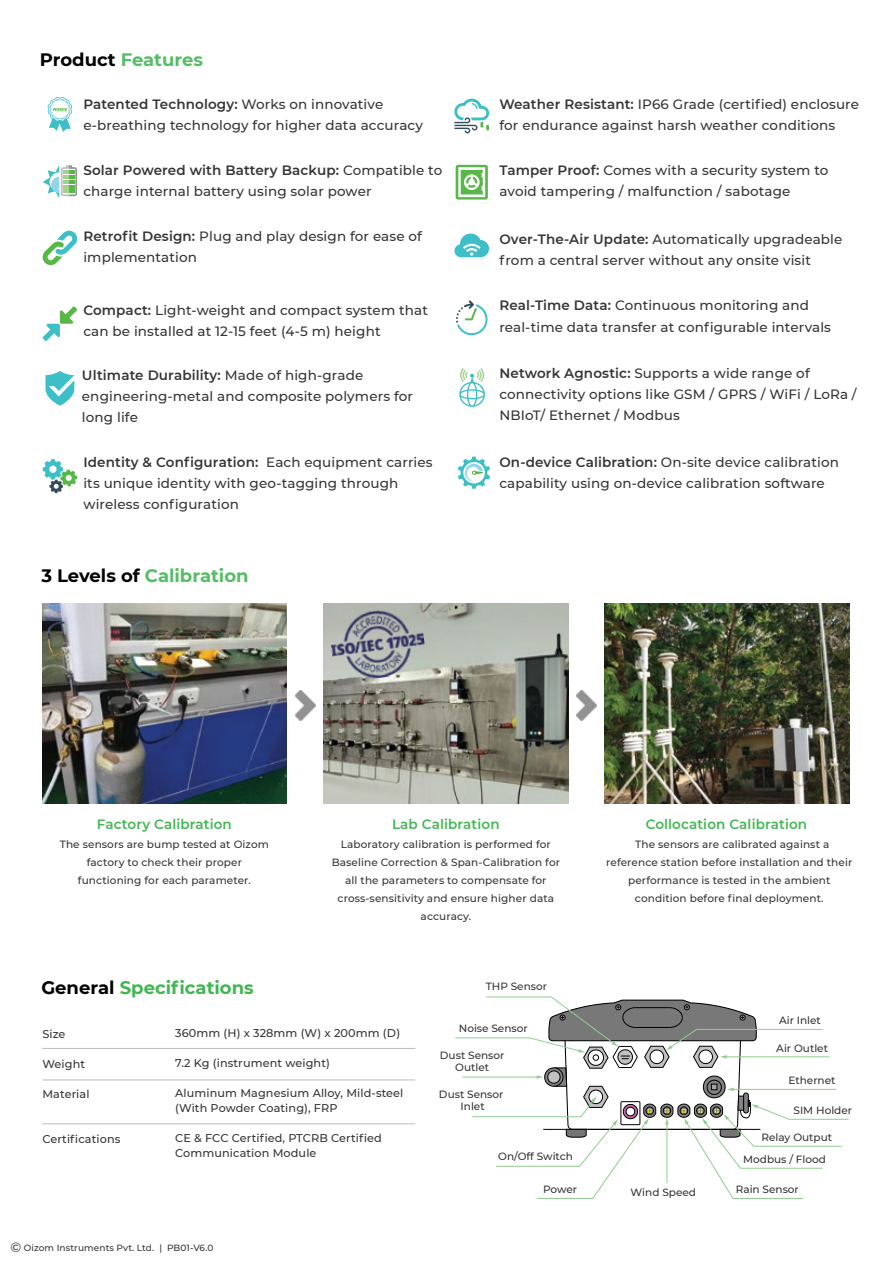
<style>
.page{position:relative;width:893px;height:1263px;background:#fff}
.page>*{position:absolute;margin:0;border:0;box-sizing:border-box;transform-origin:0 0}
.t1{font:700 18px "Montserrat";color:rgb(65 182 83/.9)}
.t2{font:700 18px "Montserrat";color:#41b653}
.t3{font:500 13.5px/21px "Montserrat";letter-spacing:.01em;color:#353535}
.t4{font:600 13.5px "Montserrat";letter-spacing:.01em;color:#42b652}
.t5{font:500 11.25px/15px "Montserrat";letter-spacing:.01em;color:#353535}
.t6{font:500 10.5px/18px "Montserrat";letter-spacing:.01em;color:#353535;text-align:center}
.t7{font:500 9px "Montserrat";letter-spacing:.01em;color:#353535}
.s1{color:#000}
.s2{font-weight:600}
.s3{font-size:13.5px}
</style>
<div class="page">
<svg style="left:454px;top:98px;width:35px;height:35px"></svg>
<svg style="left:456px;top:300px;width:32px;height:35px"></svg>
<svg style="left:459px;top:368px;width:26px;height:39px"></svg>
<svg style="left:456px;top:165px;width:32px;height:35px"></svg>
<svg style="left:454px;top:233px;width:35px;height:24px"></svg>
<svg style="left:47px;top:97px;width:25px;height:35px"></svg>
<svg style="left:42px;top:306px;width:35px;height:35px"></svg>
<svg style="left:42px;top:231px;width:35px;height:34px"></svg>
<svg style="left:43px;top:165px;width:34px;height:33px"></svg>
<svg style="left:45px;top:371px;width:29px;height:35px"></svg>
<svg style="left:43px;top:459px;width:34px;height:34px"></svg>
<img style="left:42px;top:603px;width:245px;height:200px">
<img style="left:323px;top:603px;width:245px;height:200px">
<img style="left:605px;top:603px;width:245px;height:200px">
<hr style="left:42px;top:1048px;width:373px;height:1px;background:#bebbbb">
<hr style="left:42px;top:1079px;width:373px;height:1px;background:#bebbbb">
<hr style="left:42px;top:1123px;width:373px;height:1px;background:#bebbbb">
<img style="left:296px;top:690px;width:20px;height:30px">
<img style="left:576px;top:690px;width:20px;height:30px">
<hr style="left:789px;top:1119px;width:60px;height:1px;background:#91cd91">
<hr style="left:463px;top:1077px;width:75px;height:1px;background:#91cd91">
<hr style="left:455px;top:1037px;width:75px;height:1px;background:#91cd91">
<svg style="left:472px;top:996px;width:370px;height:203px"></svg>
<svg style="left:458px;top:457px;width:32px;height:32px"></svg>
<img style="left:327px;top:605px;width:101px;height:78px">
<h1 class="t1" style="left:40px;top:47px;width:165px"><span class="s1">Product</span> Features</h1>
<p class="t3" style="left:83px;top:93px;width:341px"><span class="s2">Patented Technology:</span> Works on innovative e-breathing technology for higher data accuracy</p>
<p class="t3" style="left:83px;top:159px;width:360px"><span class="s2">Solar Powered with Battery Backup:</span> Compatible to charge internal battery using solar power</p>
<p class="t3" style="left:83px;top:226px;width:340px"><span class="s2">Retrofit Design:</span> Plug and play design for ease of implementation</p>
<p class="t3" style="left:83px;top:299px;width:346px"><span class="s2">Compact:</span> Light-weight and compact system that can be installed at 12-15 feet (4-5 m) height</p>
<p class="t3" style="left:82px;top:364px;width:333px"><span class="s2">Ultimate Durability:</span> Made of high-grade engineering-metal and composite polymers for long life</p>
<p class="t3" style="left:83px;top:451px;width:351px"><span class="s2">Identity &amp; Configuration:</span> Each equipment carries its unique identity with geo-tagging through wireless configuration</p>
<h1 class="t1" style="left:41px;top:563px;width:209px"><span class="s1">3 Levels of</span> Calibration</h1>
<p class="t3" style="left:499px;top:93px;width:361px"><span class="s2">Weather Resistant:</span> IP66 Grade (certified) enclosure for endurance against harsh weather conditions</p>
<p class="t3" style="left:499px;top:159px;width:330px"><span class="s2">Tamper Proof:</span> Comes with a security system to avoid tampering / malfunction / sabotage</p>
<p class="t3" style="left:499px;top:228px;width:344px"><span class="s2">Over-The-Air Update:</span> Automatically upgradeable from a central server without any onsite visit</p>
<p class="t3" style="left:499px;top:295px;width:333px"><span class="s2">Real-Time Data:</span> Continuous monitoring and real-time data transfer at configurable intervals</p>
<p class="t3" style="left:499px;top:362px;width:359px"><span class="s2">Network Agnostic:</span> Supports a wide range of connectivity options like GSM / GPRS / WiFi / LoRa /<br>NBIoT/ Ethernet / Modbus</p>
<p class="t3" style="left:499px;top:451px;width:341px"><span class="s2">On-device Calibration:</span> On-site device calibration capability using on-device calibration software</p>
<p class="t4" style="left:97px;top:815px;width:136px">Factory Calibration</p>
<p class="t4" style="left:392px;top:815px;width:109px">Lab Calibration</p>
<p class="t4" style="left:646px;top:815px;width:163px">Collocation Calibration</p>
<p class="t6" style="left:60px;top:835px;width:211px">The sensors are bump tested at Oizom factory to check their proper functioning for each parameter.</p>
<p class="t6" style="left:332px;top:835px;width:230px">Laboratory calibration is performed for Baseline Correction &amp; Span-Calibration for all the parameters to compensate for cross-sensitivity and ensure higher data accuracy.</p>
<p class="t6" style="left:606px;top:835px;width:248px">The sensors are calibrated against a reference station before installation and their performance is tested in the ambient condition before final deployment.</p>
<h1 class="t2" style="left:41px;top:974px;width:214px"><span class="s1">General</span> Specifications</h1>
<p class="t5" style="left:42px;top:1026px;width:25px">Size</p>
<p class="t5" style="left:42px;top:1056px;width:44px">Weight</p>
<p class="t5" style="left:42px;top:1086px;width:49px">Material</p>
<p class="t5" style="left:42px;top:1131px;width:80px">Certifications</p>
<p class="t5" style="left:175px;top:1025px;width:227px">360mm (H) x 328mm (W) x 200mm (D)</p>
<p class="t5" style="left:175px;top:1055px;width:156px">7.2 Kg (instrument weight)</p>
<p class="t5" style="left:175px;top:1085px;width:230px">Aluminum Magnesium Alloy, Mild-steel (With Powder Coating), FRP</p>
<p class="t5" style="left:175px;top:1130px;width:208px">CE &amp; FCC Certified, PTCRB Certified<br>Communication Module</p>
<p class="t7" style="left:10px;top:1241px;width:205px"><span class="s3">©</span> Oizom Instruments Pvt. Ltd. | PB01-V6.0</p>
<p class="t6" style="left:486px;top:977px;width:63px">THP Sensor</p>
<p class="t6" style="left:459px;top:1019px;width:70px">Noise Sensor</p>
<p class="t6" style="left:440px;top:1048px;width:66px;line-height:12.6px">Dust Sensor<br>Outlet</p>
<p class="t6" style="left:439px;top:1087px;width:66px;line-height:12.6px">Dust Sensor<br>Inlet</p>
<p class="t6" style="left:779px;top:1011px;width:43px">Air Inlet</p>
<p class="t6" style="left:776px;top:1038px;width:53px">Air Outlet</p>
<p class="t6" style="left:788px;top:1071px;width:49px">Ethernet</p>
<p class="t6" style="left:793px;top:1101px;width:60px">SIM Holder</p>
<p class="t6" style="left:761px;top:1128px;width:72px">Relay Output</p>
<p class="t6" style="left:498px;top:1147px;width:76px">On/Off Switch</p>
<p class="t6" style="left:743px;top:1150px;width:84px">Modbus / Flood</p>
<p class="t6" style="left:543px;top:1180px;width:35px">Power</p>
<p class="t6" style="left:631px;top:1183px;width:67px">Wind Speed</p>
<p class="t6" style="left:736px;top:1180px;width:65px">Rain Sensor</p>
</div>
